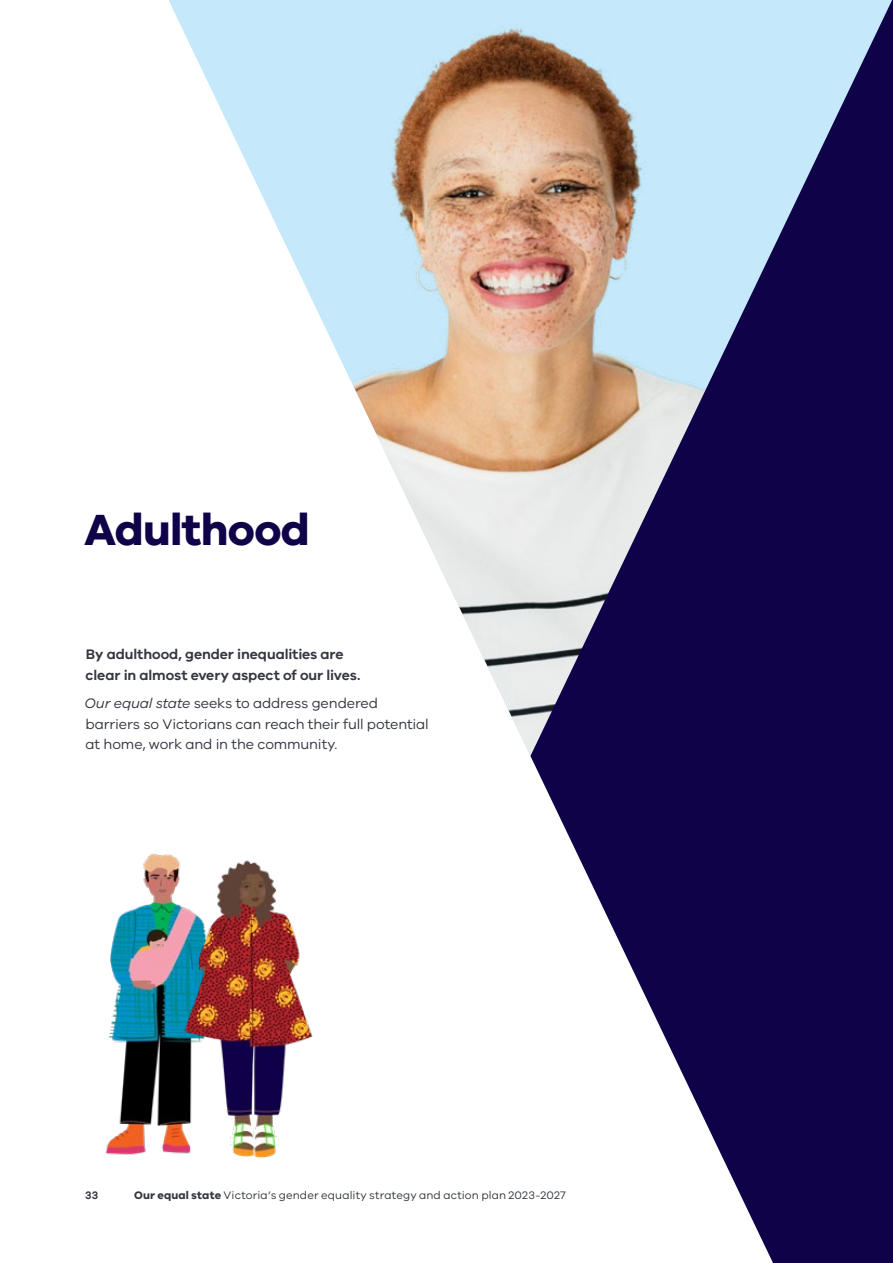
<style>
.page{position:relative;width:893px;height:1263px;background:#fff}
.page>*{position:absolute;margin:0;border:0;box-sizing:border-box;transform-origin:0 0}
.t1{font:700 45px "VIC";letter-spacing:-.015em;color:#100249}
.t2{font:14.25px/20.2px "VIC";letter-spacing:-.01em;color:#343741}
.t3{font:600 14.25px/20.2px "VIC";letter-spacing:-.005em;color:#343741}
.t4{font:11.25px "VIC";letter-spacing:.01em;color:#343741}
.t5{font:600 11.25px "VIC";color:#343741}
.s1{font-style:italic}
.s2{font-weight:700}
</style>
<div class="page">
<img style="left:169px;top:0;width:361px;height:755px">
<svg style="left:530px;top:0;width:363px;height:1263px;background:#676189"></svg>
<img style="left:105px;top:853px;width:70px;height:302px">
<img style="left:175px;top:857px;width:138px;height:301px">
<h1 class="t1" style="left:85px;top:502px;width:227px">Adulthood</h1>
<p class="t3" style="left:86px;top:644px;width:276px">By adulthood, gender inequalities are clear in almost every aspect of our lives.</p>
<p class="t2" style="left:84px;top:693px;width:346px"><span class="s1">Our equal state</span> seeks to address gendered barriers so Victorians can reach their full potential at home, work and in the community.</p>
<p class="t5" style="left:85px;top:1188px;width:15px">33</p>
<p class="t4" style="left:134px;top:1189px;width:433px"><span class="s2">Our equal state</span> Victoria’s gender equality strategy and action plan 2023-2027</p>
</div>
